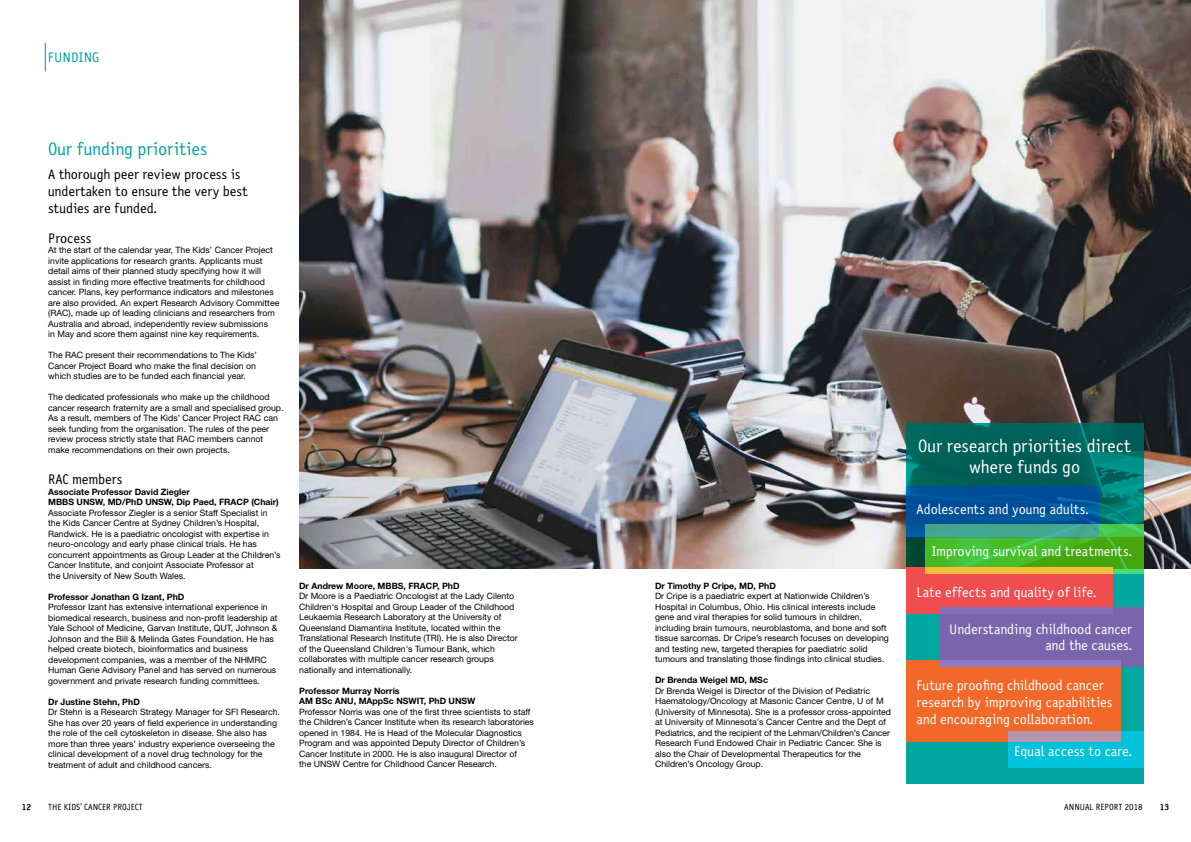
<style>
.page{position:relative;width:1191px;height:842px;background:#fff}
.page>*{position:absolute;margin:0;border:0;box-sizing:border-box;transform-origin:0 0}
.t1{font:18px/21.6px "Saturday Sans ICG";color:#fff;text-align:center}
.t2{font:18px "Saturday Sans ICG";color:#00a79e}
.t3{font:14px/16.8px "Saturday Sans ICG";color:#fff}
.t4{font:14px/16.8px "Saturday Sans ICG";color:#000}
.t5{font:14px "Saturday Sans ICG";color:#00a79e}
.t6{font:9px "Saturday Sans ICG";color:#000}
.t7{font:9px "Saturday Sans ICG Bold";color:#000}
.t8{font:8.8px/10.5px "Helvetica Neue";color:#000}
.t9{font:700 8.8px/10.5px "Helvetica Neue";color:#000}
</style>
<div class="page">
<img style="left:299px;top:0;width:892px;height:568px">
<svg style="left:906px;top:423px;width:237px;height:360px;background:#017f77"></svg>
<div style="left:906px;top:660px;width:214px;height:82px;background:#f26829"></div>
<div style="left:906px;top:567px;width:206px;height:46px;background:#f04e4e"></div>
<svg style="left:924px;top:524px;width:219px;height:49px;background:#5db72d"></svg>
<svg style="left:1008px;top:731px;width:135px;height:37px;background:#2db7ce"></svg>
<svg style="left:906px;top:486px;width:192px;height:51px;background:#0f6497"></svg>
<div style="left:939px;top:607px;width:204px;height:59px;background:#7b69af"></div>
<svg style="left:45px;top:43px;width:1px;height:28px"></svg>
<h2 class="t5" style="left:48px;top:49px;width:52px">FUNDING</h2>
<h1 class="t2" style="left:48px;top:139px;width:161px">Our funding priorities</h1>
<h2 class="t4" style="left:48px;top:166px;width:201px">A thorough peer review process is undertaken to ensure the very best studies are funded.</h2>
<h2 class="t4" style="left:48px;top:230px;width:45px">Process</h2>
<p class="t8" style="left:48px;top:245px;width:233px">At the start of the calendar year, The Kids’ Cancer Project invite applications for research grants. Applicants must detail aims of their planned study specifying how it will assist in finding more effective treatments for childhood cancer. Plans, key performance indicators and milestones are also provided. An expert Research Advisory Committee (RAC), made up of leading clinicians and researchers from Australia and abroad, independently review submissions<br>in May and score them against nine key requirements.</p>
<p class="t8" style="left:48px;top:350px;width:210px;text-align:justify">The RAC present their recommendations to The Kids’ Cancer Project Board who make the final decision on which studies are to be funded each financial year.</p>
<p class="t8" style="left:48px;top:392px;width:237px">The dedicated professionals who make up the childhood cancer research fraternity are a small and specialised group.<br>As a result, members of The Kids’ Cancer Project RAC can seek funding from the organisation. The rules of the peer review process strictly state that RAC members cannot make recommendations on their own projects.</p>
<h2 class="t4" style="left:48px;top:471px;width:76px">RAC members</h2>
<p class="t9" style="left:48px;top:486px;width:232px">Associate Professor David Ziegler<br>MBBS UNSW, MD/PhD UNSW, Dip Paed, FRACP (Chair)</p>
<p class="t8" style="left:48px;top:507px;width:234px">Associate Professor Ziegler is a senior Staff Specialist in the Kids Cancer Centre at Sydney Children’s Hospital, Randwick. He is a paediatric oncologist with expertise in neuro-oncology and early phase clinical trials. He has concurrent appointments as Group Leader at the Children’s Cancer Institute, and conjoint Associate Professor at<br>the University of New South Wales.</p>
<p class="t9" style="left:48px;top:591px;width:138px">Professor Jonathan G Izant, PhD</p>
<p class="t8" style="left:48px;top:602px;width:231px">Professor Izant has extensive international experience in biomedical research, business and non-profit leadership at Yale School of Medicine, Garvan Institute, QUT, Johnson &amp; Johnson and the Bill &amp; Melinda Gates Foundation. He has helped create biotech, bioinformatics and business development companies, was a member of the NHMRC Human Gene Advisory Panel and has served on numerous government and private research funding committees.</p>
<p class="t9" style="left:48px;top:696px;width:93px">Dr Justine Stehn, PhD</p>
<p class="t8" style="left:48px;top:707px;width:233px">Dr Stehn is a Research Strategy Manager for SFI Research.<br>She has over 20 years of field experience in understanding the role of the cell cytoskeleton in disease. She also has more than three years’ industry experience overseeing the clinical development of a novel drug technology for the treatment of adult and childhood cancers.</p>
<p class="t9" style="left:299px;top:580px;width:162px">Dr Andrew Moore, MBBS, FRACP, PhD</p>
<p class="t8" style="left:299px;top:591px;width:220px">Dr Moore is a Paediatric Oncologist at the Lady Cilento Children's Hospital and Group Leader of the Childhood Leukaemia Research Laboratory at the University of Queensland Diamantina Institute, located within the Translational Research Institute (TRI). He is also Director of the Queensland Children's Tumour Bank, which collaborates with multiple cancer research groups nationally and internationally.</p>
<p class="t9" style="left:299px;top:685px;width:178px">Professor Murray Norris<br>AM BSc ANU, MAppSc NSWIT, PhD UNSW</p>
<p class="t8" style="left:299px;top:706px;width:236px">Professor Norris was one of the first three scientists to staff the Children’s Cancer Institute when its research laboratories opened in 1984. He is Head of the Molecular Diagnostics Program and was appointed Deputy Director of Children’s Cancer Institute in 2000. He is also inaugural Director of<br>the UNSW Centre for Childhood Cancer Research.</p>
<p class="t9" style="left:655px;top:580px;width:122px">Dr Timothy P Cripe, MD, PhD</p>
<p class="t8" style="left:655px;top:591px;width:235px">Dr Cripe is a paediatric expert at Nationwide Children’s Hospital in Columbus, Ohio. His clinical interests include gene and viral therapies for solid tumours in children, including brain tumours, neuroblastoma, and bone and soft tissue sarcomas. Dr Cripe’s research focuses on developing and testing new, targeted therapies for paediatric solid tumours and translating those findings into clinical studies.</p>
<p class="t9" style="left:655px;top:675px;width:114px">Dr Brenda Weigel MD, MSc</p>
<p class="t8" style="left:655px;top:685px;width:237px">Dr Brenda Weigel is Director of the Division of Pediatric Haematology/Oncology at Masonic Cancer Centre, U of M (University of Minnesota). She is a professor cross-appointed at University of Minnesota's Cancer Centre and the Dept of Pediatrics, and the recipient of the Lehman/Children’s Cancer Research Fund Endowed Chair in Pediatric Cancer. She is also the Chair of Developmental Therapeutics for the Children’s Oncology Group.</p>
<h1 class="t1" style="left:918px;top:435px;width:214px">Our research priorities direct where funds go</h1>
<h2 class="t3" style="left:916px;top:501px;width:174px">Adolescents and young adults.</h2>
<h2 class="t3" style="left:931px;top:543px;width:202px">Improving survival and treatments.</h2>
<h2 class="t3" style="left:916px;top:584px;width:181px">Late effects and quality of life.</h2>
<h2 class="t3" style="left:949px;top:620px;width:184px;text-align:right">Understanding childhood cancer and the causes.</h2>
<h2 class="t3" style="left:916px;top:677px;width:197px">Future proofing childhood cancer research by improving capabilities and encouraging collaboration.</h2>
<h2 class="t3" style="left:1014px;top:743px;width:119px">Equal access to care.</h2>
<p class="t7" style="left:22px;top:801px;width:11px">12</p>
<p class="t6" style="left:48px;top:802px;width:96px">THE KIDS’ CANCER PROJECT</p>
<p class="t6" style="left:1064px;top:802px;width:80px">ANNUAL REPORT 2018</p>
<p class="t7" style="left:1159px;top:801px;width:11px">13</p>
</div>
